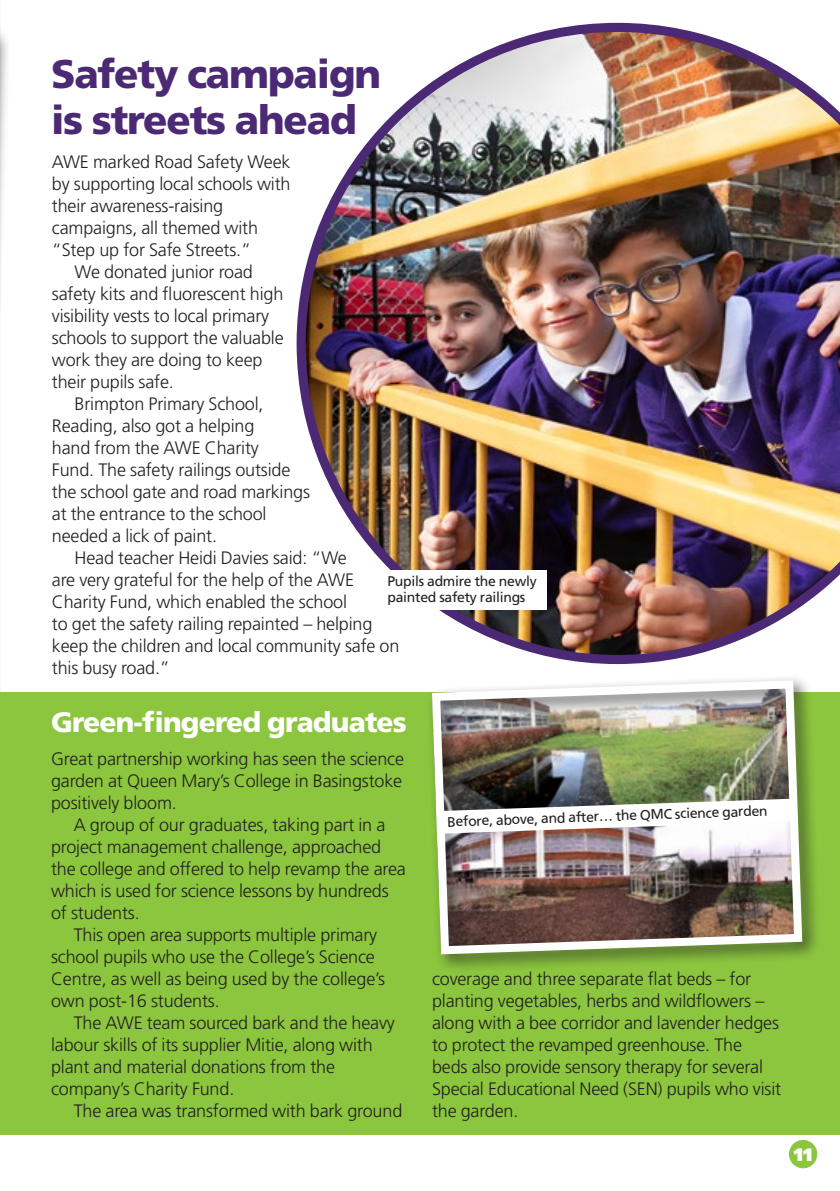
<style>
.page{position:relative;width:840px;height:1191px;background:#fff}
.page>*{position:absolute;margin:0;border:0;box-sizing:border-box;transform-origin:0 0}
.t1{font:900 40px/46px "Frutiger";letter-spacing:-.03em;color:#4c2975}
.t2{font:900 28px "Frutiger";letter-spacing:-.03em;color:#fff}
.t3{font:300 18px/22px "Frutiger";letter-spacing:-.01em;color:#231f20;text-align:justify}
.t4{font:900 18px "Frutiger";color:#fff}
.t5{font:14px/16px "Frutiger";letter-spacing:-.02em;color:#231f20}
</style>
<div class="page">
<div style="left:788px;top:1140px;width:28px;height:28px;background:#8bc63e;border-radius:50%"></div>
<div style="left:0;top:692px;width:839px;height:442px;background:#8bc63e"></div>
<div style="left:0;top:9px;width:10px;height:315px;background:#231f20;opacity:.75"></div>
<div style="left:425px;top:674px;width:394px;height:299px;background:#231f20;opacity:.75"></div>
<img style="left:427px;top:676px;width:379px;height:282px">
<svg style="left:441px;top:798px;width:352px;height:35px;background:#d3d2d0"></svg>
<img style="left:296px;top:23px;width:543px;height:641px">
<div style="left:381px;top:570px;width:165px;height:40px;background:#fff"></div>
<h1 class="t1" style="left:51px;top:50px;width:331px">Safety campaign is streets ahead</h1>
<p class="t3" style="left:52px;top:151px;width:240px">AWE marked Road Safety Week</p>
<p class="t3" style="left:52px;top:173px;width:240px">by supporting local schools with</p>
<p class="t3" style="left:52px;top:195px;width:173px">their awareness-raising</p>
<p class="t3" style="left:52px;top:217px;width:208px">campaigns, all themed with</p>
<p class="t3" style="left:52px;top:239px;width:201px">“Step up for Safe Streets.”</p>
<p class="t3" style="left:74px;top:261px;width:180px">We donated junior road</p>
<p class="t3" style="left:52px;top:283px;width:233px">safety kits and fluorescent high</p>
<p class="t3" style="left:52px;top:305px;width:219px">visibility vests to local primary</p>
<p class="t3" style="left:52px;top:327px;width:233px">schools to support the valuable</p>
<p class="t3" style="left:52px;top:349px;width:212px">work they are doing to keep</p>
<p class="t3" style="left:52px;top:371px;width:123px">their pupils safe.</p>
<p class="t3" style="left:74px;top:393px;width:190px">Brimpton Primary School,</p>
<p class="t3" style="left:52px;top:415px;width:204px">Reading, also got a helping</p>
<p class="t3" style="left:52px;top:437px;width:208px">hand from the AWE Charity</p>
<p class="t3" style="left:52px;top:459px;width:240px">Fund. The safety railings outside</p>
<p class="t3" style="left:52px;top:481px;width:260px">the school gate and road markings</p>
<p class="t3" style="left:52px;top:503px;width:216px">at the entrance to the school</p>
<p class="t3" style="left:52px;top:525px;width:167px">needed a lick of paint.</p>
<p class="t3" style="left:74px;top:547px;width:274px">Head teacher Heidi Davies said: “We</p>
<p class="t3" style="left:52px;top:569px;width:303px">are very grateful for the help of the AWE</p>
<p class="t3" style="left:52px;top:591px;width:296px">Charity Fund, which enabled the school</p>
<p class="t3" style="left:52px;top:613px;width:322px">to get the safety railing repainted – helping</p>
<p class="t3" style="left:52px;top:635px;width:349px">keep the children and local community safe on</p>
<p class="t3" style="left:52px;top:657px;width:120px">this busy road.”</p>
<p class="t5" style="left:387px;top:573px;width:151px">Pupils admire the newly painted safety railings</p>
<h2 class="t2" style="left:51px;top:705px;width:357px">Green-fingered graduates</h2>
<p class="t3" style="left:51px;top:747px;width:354px">Great partnership working has seen the science garden at Queen Mary’s College in Basingstoke positively bloom.</p>
<p class="t3" style="left:74px;top:813px;width:313px">A group of our graduates, taking part in a</p>
<p class="t3" style="left:51px;top:835px;width:331px">project management challenge, approached</p>
<p class="t3" style="left:51px;top:857px;width:356px">the college and offered to help revamp the area</p>
<p class="t3" style="left:51px;top:879px;width:339px">which is used for science lessons by hundreds</p>
<p class="t3" style="left:51px;top:901px;width:90px">of students.</p>
<p class="t3" style="left:74px;top:923px;width:305px">This open area supports multiple primary</p>
<p class="t3" style="left:51px;top:945px;width:325px">school pupils who use the College’s Science</p>
<p class="t3" style="left:51px;top:967px;width:335px">Centre, as well as being used by the college’s</p>
<p class="t3" style="left:51px;top:989px;width:170px">own post-16 students.</p>
<p class="t3" style="left:74px;top:1011px;width:322px">The AWE team sourced bark and the heavy</p>
<p class="t3" style="left:51px;top:1033px;width:323px">labour skills of its supplier Mitie, along with</p>
<p class="t3" style="left:51px;top:1055px;width:285px">plant and material donations from the</p>
<p class="t3" style="left:51px;top:1077px;width:185px">company’s Charity Fund.</p>
<p class="t3" style="left:74px;top:1099px;width:330px">The area was transformed with bark ground</p>
<p class="t5" style="left:446px;top:813px;width:322px;rotate:-2deg">Before, above, and after… the QMC science garden</p>
<p class="t3" style="left:432px;top:967px;width:350px;text-align:left">coverage and three separate flat beds – for planting vegetables, herbs and wildflowers – along with a bee corridor and lavender hedges to protect the revamped greenhouse. The beds also provide sensory therapy for several Special Educational Need (SEN) pupils who visit the garden.</p>
<p class="t4" style="left:793px;top:1143px;width:20px">11</p>
</div>
